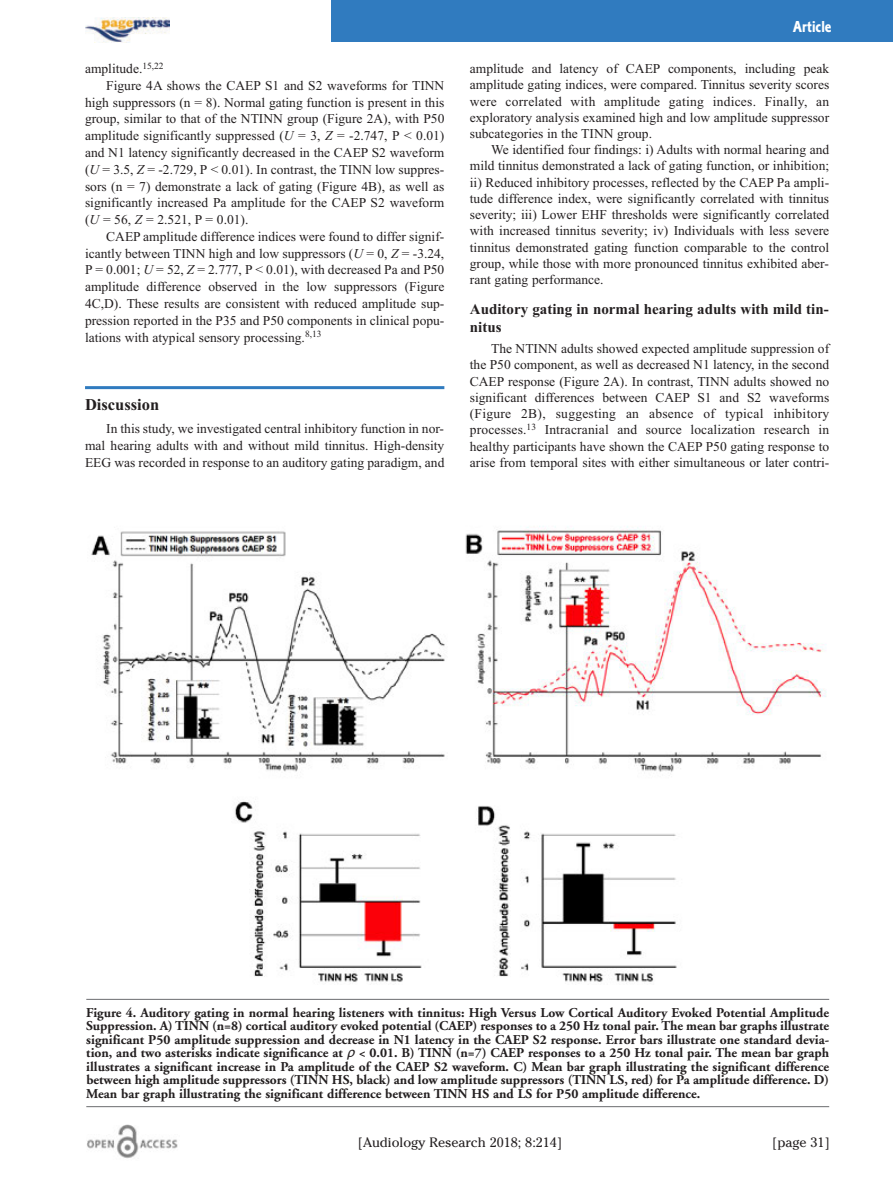
<style>
.page{position:relative;width:893px;height:1191px;background:#fff}
.page>*{position:absolute;margin:0;border:0;box-sizing:border-box;transform-origin:0 0}
.t1{font:700 16.5px "Times New Roman";color:#231f20}
.t2{font:16.5px "Corinthian Bold Condensed Plain";color:#fff}
.t3{font:700 15px/18px "Times New Roman";color:#231f20}
.t4{font:13.5px/16.2px "Times New Roman";color:#231f20;text-align:justify}
.t5{font:700 13.5px/13.5px "Adobe Garamond";color:#231f20;text-align:justify}
.t6{font:13.5px "Cheltenham";color:#231f20}
.s1{font-style:italic}
.s2{font-family:"Lucida Grande";font-weight:400;font-style:italic}
</style>
<div class="page">
<hr style="left:85px;top:386px;width:359px;height:3px;background:#307bbf">
<img style="left:85px;top:17px;width:85px;height:26px">
<img style="left:87px;top:1124px;width:91px;height:35px">
<div style="left:331px;top:0;width:562px;height:41px;background:#307bbf"></div>
<hr style="left:86px;top:999px;width:743px;height:1px;background:#6c6d70">
<hr style="left:86px;top:1106px;width:743px;height:1px;background:#6c6d70">
<img style="left:91px;top:526px;width:736px;height:456px">
<p class="t4" style="left:85px;top:60px;width:80px">amplitude.<sup>15,22</sup></p>
<p class="t4" style="left:106px;top:77px;width:339px">Figure 4A shows the CAEP S1 and S2 waveforms for TINN</p>
<p class="t4" style="left:85px;top:94px;width:361px">high suppressors (n = 8). Normal gating function is present in this</p>
<p class="t4" style="left:85px;top:111px;width:361px">group, similar to that of the NTINN group (Figure 2A), with P50</p>
<p class="t4" style="left:85px;top:127px;width:361px">amplitude significantly suppressed (<span class="s1">U</span> = 3, <span class="s1">Z</span> = -2.747, P &lt; 0.01)</p>
<p class="t4" style="left:85px;top:144px;width:361px">and N1 latency significantly decreased in the CAEP S2 waveform</p>
<p class="t4" style="left:85px;top:161px;width:361px">(<span class="s1">U</span> = 3.5, <span class="s1">Z</span> = -2.729, P &lt; 0.01). In contrast, the TINN low suppres-</p>
<p class="t4" style="left:85px;top:178px;width:361px">sors (n = 7) demonstrate a lack of gating (Figure 4B), as well as</p>
<p class="t4" style="left:85px;top:195px;width:361px">significantly increased Pa amplitude for the CAEP S2 waveform</p>
<p class="t4" style="left:85px;top:211px;width:165px">(<span class="s1">U</span> = 56, <span class="s1">Z</span> = 2.521, P = 0.01).</p>
<p class="t4" style="left:106px;top:228px;width:340px">CAEP amplitude difference indices were found to differ signif-</p>
<p class="t4" style="left:85px;top:245px;width:361px">icantly between TINN high and low suppressors (<span class="s1">U</span> = 0, <span class="s1">Z</span> = -3.24,</p>
<p class="t4" style="left:85px;top:262px;width:361px">P = 0.001; <span class="s1">U</span> = 52, <span class="s1">Z</span> = 2.777, P &lt; 0.01), with decreased Pa and P50</p>
<p class="t4" style="left:85px;top:278px;width:361px">amplitude difference observed in the low suppressors (Figure</p>
<p class="t4" style="left:85px;top:295px;width:361px">4C,D). These results are consistent with reduced amplitude sup-</p>
<p class="t4" style="left:85px;top:312px;width:361px">pression reported in the P35 and P50 components in clinical popu-</p>
<p class="t4" style="left:85px;top:329px;width:238px">lations with atypical sensory processing.<sup>8,13</sup></p>
<p class="t1" style="left:85px;top:395px;width:76px">Discussion</p>
<p class="t4" style="left:85px;top:420px;width:361px;line-height:16.8px;text-indent:21px">In this study, we investigated central inhibitory function in nor&shy;mal hearing adults with and without mild tinnitus. High-density EEG was recorded in response to an auditory gating paradigm, and</p>
<p class="t2" style="left:793px;top:21px;width:40px">Article</p>
<p class="t4" style="left:470px;top:60px;width:361px">amplitude and latency of CAEP components, including peak amplitude gating indices, were compared. Tinnitus severity scores were correlated with amplitude gating indices. Finally, an exploratory analysis examined high and low amplitude suppressor subcategories in the TINN group.</p>
<p class="t4" style="left:470px;top:141px;width:361px;text-indent:21px">We identified four findings: i) Adults with normal hearing and mild tinnitus demonstrated a lack of gating function, or inhibition; ii) Reduced inhibitory processes, reflected by the CAEP Pa ampli&shy;tude difference index, were significantly correlated with tinnitus severity; iii) Lower EHF thresholds were significantly correlated with increased tinnitus severity; iv) Individuals with less severe tinnitus demonstrated gating function comparable to the control group, while those with more pronounced tinnitus exhibited aber&shy;rant gating performance.</p>
<p class="t3" style="left:470px;top:299px;width:360px">Auditory gating in normal hearing adults with mild tin&shy;nitus</p>
<p class="t4" style="left:470px;top:340px;width:361px;text-indent:21px">The NTINN adults showed expected amplitude suppression of the P50 component, as well as decreased N1 latency, in the second CAEP response (Figure 2A). In contrast, TINN adults showed no significant differences between CAEP S1 and S2 waveforms (Figure 2B), suggesting an absence of typical inhibitory processes.<sup>13</sup> Intracranial and source localization research in healthy participants have shown the CAEP P50 gating response to arise from temporal sites with either simultaneous or later contri-</p>
<p class="t5" style="left:86px;top:1007px;width:744px">Figure 4. Auditory gating in normal hearing listeners with tinnitus: High Versus Low Cortical Auditory Evoked Potential Amplitude Suppression. A) TINN (n=8) cortical auditory evoked potential (CAEP) responses to a 250 Hz tonal pair. The mean bar graphs illustrate significant P50 amplitude suppression and decrease in N1 latency in the CAEP S2 response. Error bars illustrate one standard devia&shy;tion, and two asterisks indicate significance at <span class="s2">ρ</span>&lt; 0.01. B) TINN (n=7) CAEP responses to a 250 Hz tonal pair. The mean bar graph illustrates a significant increase in Pa amplitude of the CAEP S2 waveform. C) Mean bar graph illustrating the significant difference between high amplitude suppressors (TINN HS, black) and low amplitude suppressors (TINN LS, red) for Pa amplitude difference. D)<br>Mean bar graph illustrating the significant difference between TINN HS and LS for P50 amplitude difference.</p>
<p class="t6" style="left:358px;top:1134px;width:206px">[Audiology Research 2018; 8:214]</p>
<p class="t6" style="left:772px;top:1134px;width:59px">[page 31]</p>
</div>
